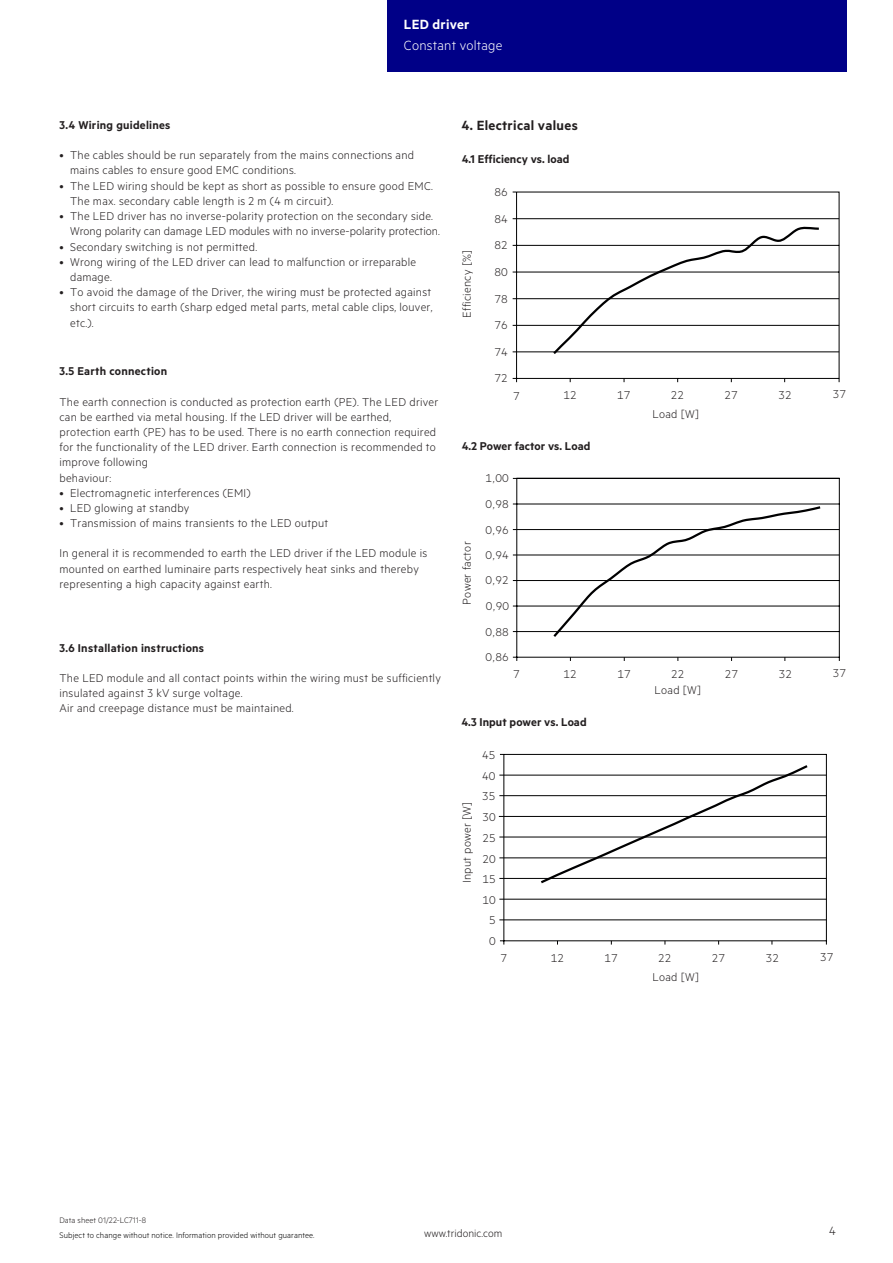
<style>
.page{position:relative;width:893px;height:1263px;background:#fff}
.page>*{position:absolute;margin:0;border:0;box-sizing:border-box;transform-origin:0 0}
.t1{font:15px "Tridonic Metric Print Semi";letter-spacing:.02em;color:#231f20}
.t2{font:15px "Tridonic Metric Print Light";letter-spacing:.015em;color:#fff}
.t3{font:15px "Tridonic Metric Print Semi";letter-spacing:.015em;color:#fff}
.t4{font:13.5px "Tridonic Metric Print Light";color:#231f20}
.t5{font:12.75px/15.1px "Tridonic Metric Print Light";letter-spacing:.02em;color:#231f20}
.t6{font:12.75px "Tridonic Metric Print Semi";letter-spacing:.02em;color:#231f20}
.t7{font:12.75px "Tridonic Metric Print Semi";color:#231f20}
.t8{font:12px "Tridonic Metric Print Light";letter-spacing:.005em;color:#231f20}
.t9{font:9px "Tridonic Metric Print Light";letter-spacing:.01em;color:#000}
.t10{font:9px "Tridonic Metric Print Light";letter-spacing:.005em;color:#231f20}
</style>
<div class="page">
<div style="left:387px;top:0;width:459px;height:72px;background:#000087"></div>
<svg style="left:512px;top:191px;width:328px;height:192px"></svg>
<hr style="left:513px;top:351px;width:326px;height:1px;background:#000001">
<hr style="left:513px;top:298px;width:326px;height:1px;background:#000001">
<hr style="left:513px;top:325px;width:326px;height:1px;background:#000001">
<hr style="left:513px;top:218px;width:326px;height:1px;background:#000001">
<svg style="left:551px;top:226px;width:270px;height:130px"></svg>
<svg style="left:512px;top:477px;width:328px;height:184px"></svg>
<hr style="left:513px;top:555px;width:326px;height:1px;background:#000001">
<hr style="left:513px;top:529px;width:326px;height:1px;background:#000001">
<svg style="left:551px;top:505px;width:272px;height:134px"></svg>
<svg style="left:499px;top:754px;width:328px;height:191px"></svg>
<hr style="left:499px;top:899px;width:327px;height:1px;background:#000001">
<hr style="left:499px;top:919px;width:327px;height:1px;background:#000001">
<hr style="left:499px;top:878px;width:327px;height:1px;background:#000001">
<hr style="left:499px;top:837px;width:327px;height:1px;background:#000001">
<hr style="left:499px;top:857px;width:327px;height:1px;background:#000001">
<hr style="left:499px;top:816px;width:327px;height:1px;background:#000001">
<hr style="left:499px;top:775px;width:327px;height:1px;background:#000001">
<hr style="left:499px;top:795px;width:327px;height:1px;background:#000001">
<svg style="left:538px;top:763px;width:272px;height:122px"></svg>
<p class="t3" style="left:404px;top:15px;width:67px">LED driver</p>
<p class="t2" style="left:404px;top:37px;width:100px">Constant voltage</p>
<p class="t6" style="left:60px;top:117px;width:112px">3.4 Wiring guidelines</p>
<p class="t5" style="left:70px;top:147px;width:345px;text-indent:-11px">• The cables should be run separately from the mains connections and mains cables to ensure good EMC conditions.</p>
<p class="t5" style="left:70px;top:178px;width:364px;text-indent:-11px">• The LED wiring should be kept as short as possible to ensure good EMC.<br>The max. secondary cable length is 2 m (4 m circuit).</p>
<p class="t5" style="left:70px;top:208px;width:371px;text-indent:-11px">• The LED driver has no inverse-polarity protection on the secondary side.<br>Wrong polarity can damage LED modules with no inverse-polarity protection.</p>
<p class="t5" style="left:60px;top:239px;width:199px">• Secondary switching is not permitted.</p>
<p class="t5" style="left:70px;top:254px;width:347px;text-indent:-11px">• Wrong wiring of the LED driver can lead to malfunction or irreparable damage.</p>
<p class="t5" style="left:70px;top:284px;width:364px;text-align:justify;text-indent:-11px">• To avoid the damage of the Driver, the wiring must be protected against short circuits to earth (sharp edged metal parts, metal cable clips, louver, etc.).</p>
<p class="t6" style="left:60px;top:364px;width:109px">3.5 Earth connection</p>
<p class="t5" style="left:60px;top:394px;width:380px">The earth connection is conducted as protection earth (PE). The LED driver can be earthed via metal housing. If the LED driver will be earthed, protection earth (PE) has to be used. There is no earth connection required for the functionality of the LED driver. Earth connection is recommended to improve following<br>behaviour:</p>
<p class="t5" style="left:60px;top:485px;width:193px">• Electromagnetic interferences (EMI)</p>
<p class="t5" style="left:60px;top:500px;width:131px">• LED glowing at standby</p>
<p class="t5" style="left:60px;top:515px;width:270px">• Transmission of mains transients to the LED output</p>
<p class="t5" style="left:60px;top:545px;width:369px">In general it is recommended to earth the LED driver if the LED module is mounted on earthed luminaire parts respectively heat sinks and thereby representing a high capacity against earth.</p>
<p class="t6" style="left:60px;top:640px;width:146px">3.6 Installation instructions</p>
<p class="t5" style="left:60px;top:670px;width:383px">The LED module and all contact points within the wiring must be sufficiently insulated against 3 kV surge voltage.<br>Air and creepage distance must be maintained.</p>
<p class="t1" style="left:462px;top:117px;width:118px">4. Electrical values</p>
<p class="t6" style="left:462px;top:151px;width:109px">4.1 Efficiency vs. load</p>
<p class="t5" style="left:495px;top:184px;width:15px">86</p>
<p class="t5" style="left:459px;top:318px;width:69px;rotate:-90deg">Efficiency [%]</p>
<p class="t5" style="left:494px;top:211px;width:15px">84</p>
<p class="t5" style="left:494px;top:237px;width:15px">82</p>
<p class="t5" style="left:494px;top:258px;width:15px;line-height:26.7px;text-align:justify">80<br>78<br>76</p>
<p class="t5" style="left:494px;top:344px;width:15px">74</p>
<p class="t5" style="left:495px;top:370px;width:15px">72</p>
<p class="t5" style="left:513px;top:388px;width:8px">7</p>
<p class="t5" style="left:563px;top:387px;width:15px">12</p>
<p class="t5" style="left:617px;top:387px;width:15px">17</p>
<p class="t5" style="left:671px;top:387px;width:15px">22</p>
<p class="t5" style="left:724px;top:387px;width:15px">27</p>
<p class="t5" style="left:778px;top:387px;width:15px">32</p>
<p class="t5" style="left:833px;top:386px;width:15px">37</p>
<p class="t5" style="left:652px;top:406px;width:48px">Load [W]</p>
<p class="t7" style="left:462px;top:438px;width:130px">4.2 Power factor vs. Load</p>
<p class="t5" style="left:486px;top:470px;width:25px">1,00</p>
<p class="t5" style="left:485px;top:496px;width:25px">0,98</p>
<p class="t5" style="left:459px;top:605px;width:65px;rotate:-90deg">Power factor</p>
<p class="t5" style="left:486px;top:521px;width:25px">0,96</p>
<p class="t5" style="left:486px;top:547px;width:25px">0,94</p>
<p class="t5" style="left:486px;top:572px;width:25px">0,92</p>
<p class="t5" style="left:486px;top:598px;width:25px">0,90</p>
<p class="t5" style="left:485px;top:623px;width:25px">0,88</p>
<p class="t5" style="left:486px;top:649px;width:25px">0,86</p>
<p class="t5" style="left:513px;top:666px;width:8px">7</p>
<p class="t5" style="left:564px;top:666px;width:15px">12</p>
<p class="t5" style="left:617px;top:666px;width:15px">17</p>
<p class="t5" style="left:671px;top:666px;width:15px">22</p>
<p class="t5" style="left:725px;top:666px;width:15px">27</p>
<p class="t5" style="left:779px;top:666px;width:15px">32</p>
<p class="t5" style="left:833px;top:665px;width:15px">37</p>
<p class="t5" style="left:655px;top:682px;width:48px">Load [W]</p>
<p class="t6" style="left:461px;top:714px;width:127px">4.3 Input power vs. Load</p>
<p class="t5" style="left:482px;top:747px;width:15px">45</p>
<p class="t5" style="left:482px;top:768px;width:15px">40</p>
<p class="t5" style="left:459px;top:883px;width:83px;rotate:-90deg">Input power [W]</p>
<p class="t5" style="left:482px;top:788px;width:15px">35</p>
<p class="t5" style="left:482px;top:809px;width:15px">30</p>
<p class="t5" style="left:482px;top:827px;width:15px;line-height:20.9px">25<br>20</p>
<p class="t5" style="left:482px;top:871px;width:15px">15</p>
<p class="t5" style="left:482px;top:891px;width:15px">10</p>
<p class="t5" style="left:489px;top:912px;width:8px">5</p>
<p class="t5" style="left:489px;top:932px;width:8px">0</p>
<p class="t5" style="left:500px;top:950px;width:8px">7</p>
<p class="t5" style="left:551px;top:950px;width:15px">12</p>
<p class="t5" style="left:604px;top:950px;width:15px">17</p>
<p class="t5" style="left:658px;top:950px;width:15px">22</p>
<p class="t5" style="left:712px;top:950px;width:15px">27</p>
<p class="t5" style="left:766px;top:950px;width:15px">32</p>
<p class="t5" style="left:820px;top:949px;width:15px">37</p>
<p class="t5" style="left:652px;top:969px;width:48px">Load [W]</p>
<p class="t10" style="left:60px;top:1215px;width:88px">Data sheet 01/22-LC711-8</p>
<p class="t9" style="left:60px;top:1229px;width:257px">Subject to change without notice. Information provided without guarantee.</p>
<p class="t8" style="left:424px;top:1227px;width:80px">www.tridonic.com</p>
<p class="t4" style="left:829px;top:1223px;width:8px">4</p>
</div>
